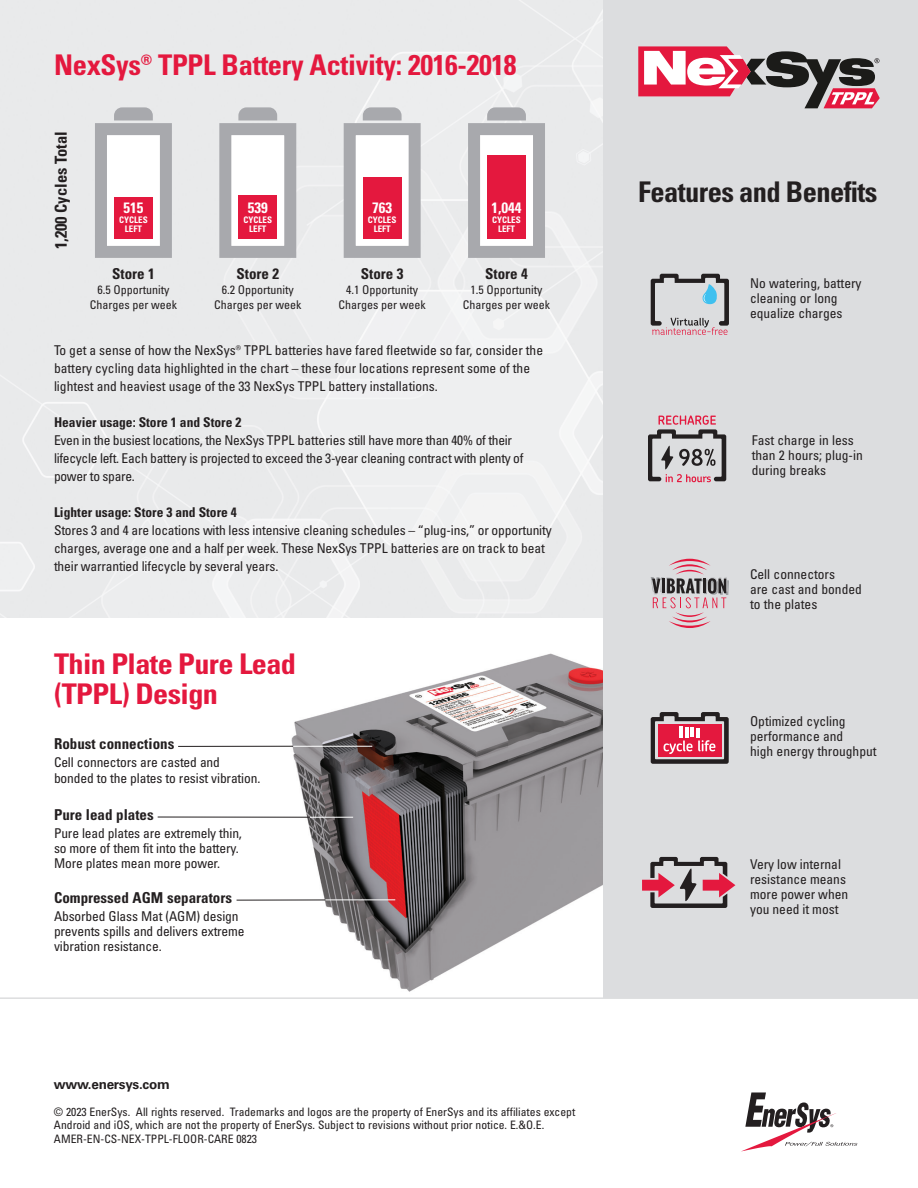
<style>
.page{position:relative;width:918px;height:1188px;background:#fff}
.page>*{position:absolute;margin:0;border:0;box-sizing:border-box;transform-origin:0 0}
.t1{font:700 condensed 28.5px "Univers LT Pro";letter-spacing:-.01em;color:#e4183e}
.t2{font:700 condensed 28.5px/30px "Univers LT Pro";letter-spacing:-.01em;color:#e4183e;scale:1.06 1}
.t3{font:700 condensed 28.5px "Univers LT Pro";letter-spacing:-.02em;color:#231f20}
.t4{font:700 condensed 16.5px "Univers LT Pro";color:#231f20}
.Heading_1{font:700 condensed 15px "Univers LT Pro";color:#231f20}
.t5{font:700 condensed 15px "Univers LT Pro";color:#fff}
.Univers_Body_Cop{font:condensed 13.5px/15px "Univers LT Pro";letter-spacing:-.01em;color:#231f20}
.t6{font:700 condensed 13.5px "Univers LT Pro";color:#231f20}
.t7{font:700 13.5px "Univers LT Pro 65";letter-spacing:-.02em;color:#231f20}
.t8{font:condensed 12px/15px "Univers LT Pro";color:#231f20;text-align:center}
.t9{font:condensed 11.7px/13.5px "Univers LT Pro";color:#231f20}
.t10{font:700 condensed 9px/9.8px "Univers LT Pro";color:#fff;text-align:center}
</style>
<div class="page">
<img style="left:260px;top:650px;width:344px;height:346px">
<div style="left:604px;top:0;width:314px;height:998px;background:#dcdddf"></div>
<svg style="left:651px;top:274px;width:78px;height:61px"></svg>
<svg style="left:651px;top:559px;width:78px;height:69px"></svg>
<hr style="left:0;top:997px;width:918px;height:2px;background:#dcdddf">
<svg style="left:648px;top:415px;width:78px;height:67px"></svg>
<svg style="left:651px;top:712px;width:78px;height:52px"></svg>
<svg style="left:642px;top:857px;width:93px;height:51px"></svg>
<hr style="left:237px;top:900px;width:88px;height:1px;background:#231f20">
<hr style="left:158px;top:817px;width:151px;height:1px;background:#231f20">
<hr style="left:178px;top:746px;width:115px;height:1px;background:#231f20">
<hr style="left:325px;top:899px;width:70px;height:1px;background:#fff">
<hr style="left:310px;top:817px;width:43px;height:1px;background:#fff">
<hr style="left:293px;top:746px;width:79px;height:1px;background:#fff">
<div style="left:95px;top:123px;width:77px;height:135px;background:#fff;border:12px solid #a8a9ad"></div>
<div style="left:114px;top:198px;width:39px;height:41px;background:#e4183e"></div>
<svg style="left:114px;top:107px;width:39px;height:13px"></svg>
<div style="left:219px;top:123px;width:77px;height:135px;background:#fff;border:12px solid #a8a9ad"></div>
<div style="left:238px;top:195px;width:39px;height:44px;background:#e4183e"></div>
<svg style="left:238px;top:107px;width:39px;height:13px"></svg>
<div style="left:344px;top:123px;width:77px;height:135px;background:#fff;border:12px solid #a8a9ad"></div>
<div style="left:363px;top:177px;width:39px;height:62px;background:#e4183e"></div>
<svg style="left:363px;top:107px;width:39px;height:13px"></svg>
<div style="left:468px;top:123px;width:77px;height:135px;background:#fff;border:12px solid #a8a9ad"></div>
<div style="left:487px;top:155px;width:39px;height:84px;background:#e4183e"></div>
<svg style="left:487px;top:107px;width:39px;height:13px"></svg>
<svg style="left:638px;top:46px;width:242px;height:62px"></svg>
<svg style="left:742px;top:1092px;width:116px;height:59px"></svg>
<p class="t1" style="left:54px;top:47px;width:464px">NexSys® TPPL Battery Activity: 2016-2018</p>
<p class="t4" style="left:51px;top:249px;width:119px;rotate:-90deg">1,200 Cycles Total</p>
<p class="t5" style="left:123px;top:198px;width:21px">515</p>
<p class="t10" style="left:119px;top:214px;width:30px">CYCLES<br>LEFT</p>
<p class="Heading_1" style="left:112px;top:265px;width:44px">Store 1</p>
<p class="t8" style="left:90px;top:282px;width:89px">6.5 Opportunity<br>Charges per week</p>
<p class="t5" style="left:248px;top:198px;width:21px">539</p>
<p class="t10" style="left:244px;top:214px;width:30px">CYCLES<br>LEFT</p>
<p class="Heading_1" style="left:237px;top:265px;width:44px">Store 2</p>
<p class="t8" style="left:214px;top:282px;width:89px">6.2 Opportunity<br>Charges per week</p>
<p class="t5" style="left:372px;top:198px;width:21px">763</p>
<p class="t10" style="left:368px;top:214px;width:30px">CYCLES<br>LEFT</p>
<p class="Heading_1" style="left:361px;top:265px;width:44px">Store 3</p>
<p class="t8" style="left:339px;top:282px;width:89px">4.1 Opportunity<br>Charges per week</p>
<p class="t5" style="left:492px;top:198px;width:31px">1,044</p>
<p class="t10" style="left:492px;top:214px;width:30px">CYCLES<br>LEFT</p>
<p class="Heading_1" style="left:485px;top:265px;width:44px">Store 4</p>
<p class="t8" style="left:463px;top:282px;width:89px">1.5 Opportunity<br>Charges per week</p>
<p class="Univers_Body_Cop" style="left:54px;top:341px;width:491px;line-height:18px">To get a sense of how the NexSys® TPPL batteries have fared fleetwide so far, consider the battery cycling data highlighted in the chart – these four locations represent some of the lightest and heaviest usage of the 33 NexSys TPPL battery installations.</p>
<p class="t6" style="left:54px;top:414px;width:189px">Heavier usage: Store 1 and Store 2</p>
<p class="Univers_Body_Cop" style="left:54px;top:431px;width:471px;line-height:18px">Even in the busiest locations, the NexSys TPPL batteries still have more than 40% of their lifecycle left. Each battery is projected to exceed the 3-year cleaning contract with plenty of power to spare.</p>
<p class="t6" style="left:54px;top:504px;width:184px">Lighter usage: Store 3 and Store 4</p>
<p class="Univers_Body_Cop" style="left:54px;top:521px;width:499px;line-height:18px">Stores 3 and 4 are locations with less intensive cleaning schedules – “plug-ins,” or opportunity charges, average one and a half per week. These NexSys TPPL batteries are on track to beat their warrantied lifecycle by several years.</p>
<p class="t2" style="left:54px;top:649px;width:230px">Thin Plate Pure Lead (TPPL) Design</p>
<p class="Heading_1" style="left:54px;top:734px;width:122px">Robust connections</p>
<p class="Univers_Body_Cop" style="left:54px;top:753px;width:208px;line-height:16.5px">Cell connectors are casted and bonded to the plates to resist vibration.</p>
<p class="Heading_1" style="left:54px;top:805px;width:101px">Pure lead plates</p>
<p class="Univers_Body_Cop" style="left:54px;top:825px;width:189px">Pure lead plates are extremely thin, so more of them fit into the battery.<br>More plates mean more power.</p>
<p class="Heading_1" style="left:54px;top:888px;width:180px">Compressed AGM separators</p>
<p class="Univers_Body_Cop" style="left:54px;top:909px;width:192px">Absorbed Glass Mat (AGM) design prevents spills and delivers extreme vibration resistance.</p>
<p class="t7" style="left:54px;top:1075px;width:117px">www.enersys.com</p>
<p class="t9" style="left:54px;top:1104px;width:523px">© 2023 EnerSys. All rights reserved. Trademarks and logos are the property of EnerSys and its affiliates except<br>Android and iOS, which are not the property of EnerSys. Subject to revisions without prior notice. E.&amp;O.E.<br>AMER-EN-CS-NEX-TPPL-FLOOR-CARE 0823</p>
<p class="t3" style="left:638px;top:174px;width:241px">Features and Benefits</p>
<p class="Univers_Body_Cop" style="left:750px;top:275px;width:113px">No watering, battery cleaning or long equalize charges</p>
<p class="Univers_Body_Cop" style="left:752px;top:432px;width:113px">Fast charge in less than 2 hours; plug-in during breaks</p>
<p class="Univers_Body_Cop" style="left:750px;top:567px;width:113px">Cell connectors<br>are cast and bonded to the plates</p>
<p class="Univers_Body_Cop" style="left:750px;top:714px;width:128px">Optimized cycling performance and<br>high energy throughput</p>
<p class="Univers_Body_Cop" style="left:750px;top:856px;width:100px">Very low internal resistance means more power when you need it most</p>
</div>
